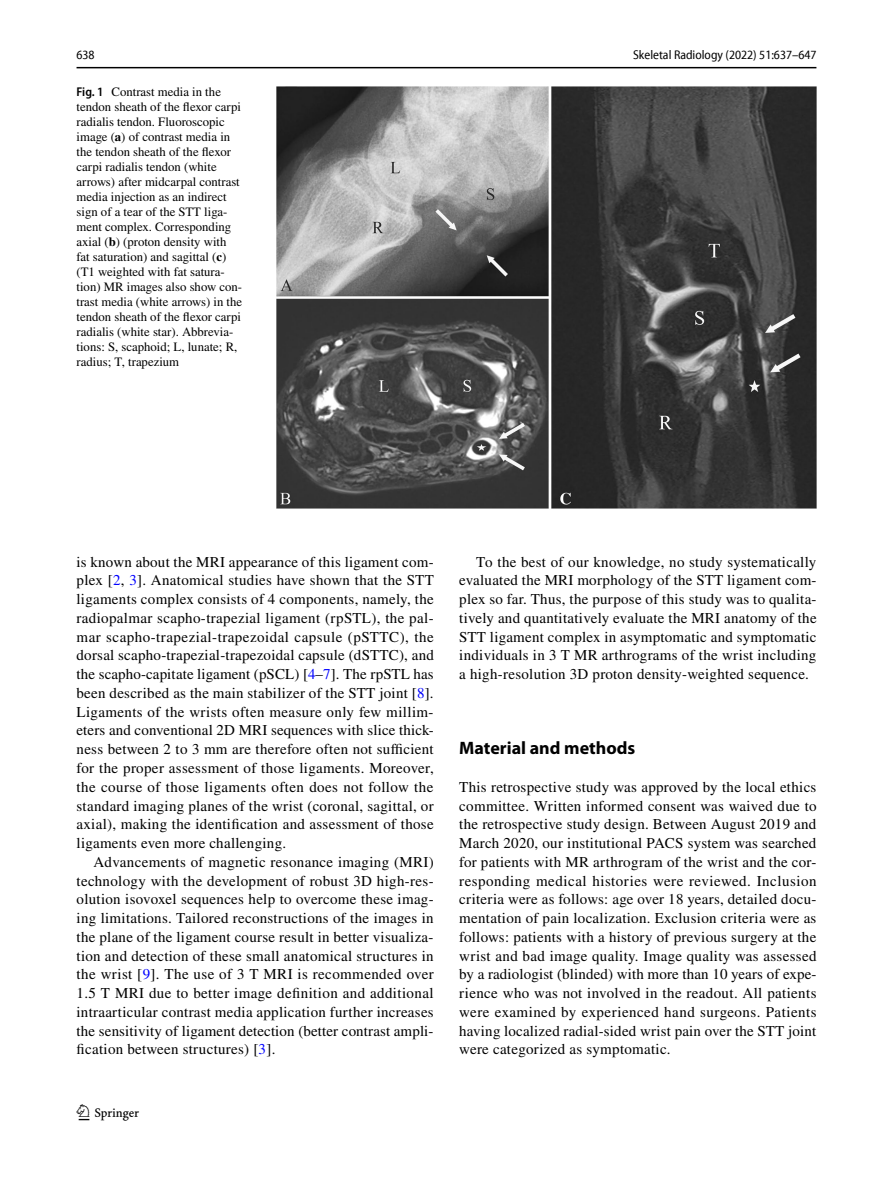
<style>
.page{position:relative;width:893px;height:1187px;background:#fff}
.page>*{position:absolute;margin:0;border:0;box-sizing:border-box;transform-origin:0 0}
.t1{font:22.5px "Springnew Regular 2";color:#000}
.t2{font:700 18px "Myriad Pro";color:#000}
.t3{font:15px/18.8px "STIX";letter-spacing:.02em;color:#000;text-align:justify}
.t4{font:12.75px/15px "STIX";color:#000}
.t5{font:semi-condensed 12.75px "Myriad Pro Unic";color:#000}
.s1{font-family:"Myriad Pro";font-weight:600;font-stretch:semi-condensed}
.s2{font-weight:700}
.s3{color:#00f}
</style>
<div class="page">
<hr style="left:77px;top:67px;width:739px;height:1px;background:#000">
<img style="left:276px;top:87px;width:540px;height:421px">
<p class="t5" style="left:76px;top:50px;width:20px">638</p>
<p class="t5" style="left:633px;top:50px;width:185px">Skeletal Radiology (2022) 51:637–647</p>
<p class="t4" style="left:77px;top:85px;width:167px"><span class="s1">Fig. 1</span> Contrast media in the tendon sheath of the flexor carpi radialis tendon. Fluoroscopic image (<span class="s2">a</span>) of contrast media in the tendon sheath of the flexor carpi radialis tendon (white arrows) after midcarpal contrast media injection as an indirect sign of a tear of the STT liga&shy;ment complex. Corresponding axial (<span class="s2">b</span>) (proton density with fat saturation) and sagittal (<span class="s2">c</span>) (T1 weighted with fat satura&shy;tion) MR images also show con&shy;trast media (white arrows) in the tendon sheath of the flexor carpi radialis (white star). Abbrevia&shy;tions: S, scaphoid; L, lunate; R, radius; T, trapezium</p>
<p class="t3" style="left:77px;top:553px;width:359px">is known about the MRI appearance of this ligament com&shy;plex [<span class="s3">2</span>, <span class="s3">3</span>]. Anatomical studies have shown that the STT ligaments complex consists of 4 components, namely, the radiopalmar scapho-trapezial ligament (rpSTL), the pal&shy;mar scapho-trapezial-trapezoidal capsule (pSTTC), the dorsal scapho-trapezial-trapezoidal capsule (dSTTC), and the scapho-capitate ligament (pSCL) [<span class="s3">4</span>–<span class="s3">7</span>]. The rpSTL has been described as the main stabilizer of the STT joint [<span class="s3">8</span>].<br>Ligaments of the wrists often measure only few millim&shy;eters and conventional 2D MRI sequences with slice thick&shy;ness between 2 to 3 mm are therefore often not sufficient for the proper assessment of those ligaments. Moreover, the course of those ligaments often does not follow the standard imaging planes of the wrist (coronal, sagittal, or axial), making the identification and assessment of those ligaments even more challenging.</p>
<p class="t3" style="left:77px;top:853px;width:359px;text-indent:17px">Advancements of magnetic resonance imaging (MRI) technology with the development of robust 3D high-res&shy;olution isovoxel sequences help to overcome these imag&shy;ing limitations. Tailored reconstructions of the images in the plane of the ligament course result in better visualiza&shy;tion and detection of these small anatomical structures in the wrist [<span class="s3">9</span>]. The use of 3 T MRI is recommended over 1.5 T MRI due to better image definition and additional intraarticular contrast media application further increases the sensitivity of ligament detection (better contrast ampli&shy;fication between structures) [<span class="s3">3</span>].</p>
<h1 class="t1" style="left:79px;top:1104px;width:62px">1 3</h1>
<p class="t3" style="left:459px;top:553px;width:359px;text-indent:17px">To the best of our knowledge, no study systematically evaluated the MRI morphology of the STT ligament com&shy;plex so far. Thus, the purpose of this study was to qualita&shy;tively and quantitatively evaluate the MRI anatomy of the STT ligament complex in asymptomatic and symptomatic individuals in 3 T MR arthrograms of the wrist including a high-resolution 3D proton density-weighted sequence.</p>
<p class="t2" style="left:459px;top:736px;width:178px">Material and methods</p>
<p class="t3" style="left:459px;top:778px;width:359px">This retrospective study was approved by the local ethics committee. Written informed consent was waived due to the retrospective study design. Between August 2019 and March 2020, our institutional PACS system was searched for patients with MR arthrogram of the wrist and the cor&shy;responding medical histories were reviewed. Inclusion criteria were as follows: age over 18 years, detailed docu&shy;mentation of pain localization. Exclusion criteria were as follows: patients with a history of previous surgery at the wrist and bad image quality. Image quality was assessed by a radiologist (blinded) with more than 10 years of expe&shy;rience who was not involved in the readout. All patients were examined by experienced hand surgeons. Patients having localized radial-sided wrist pain over the STT joint were categorized as symptomatic.</p>
</div>
